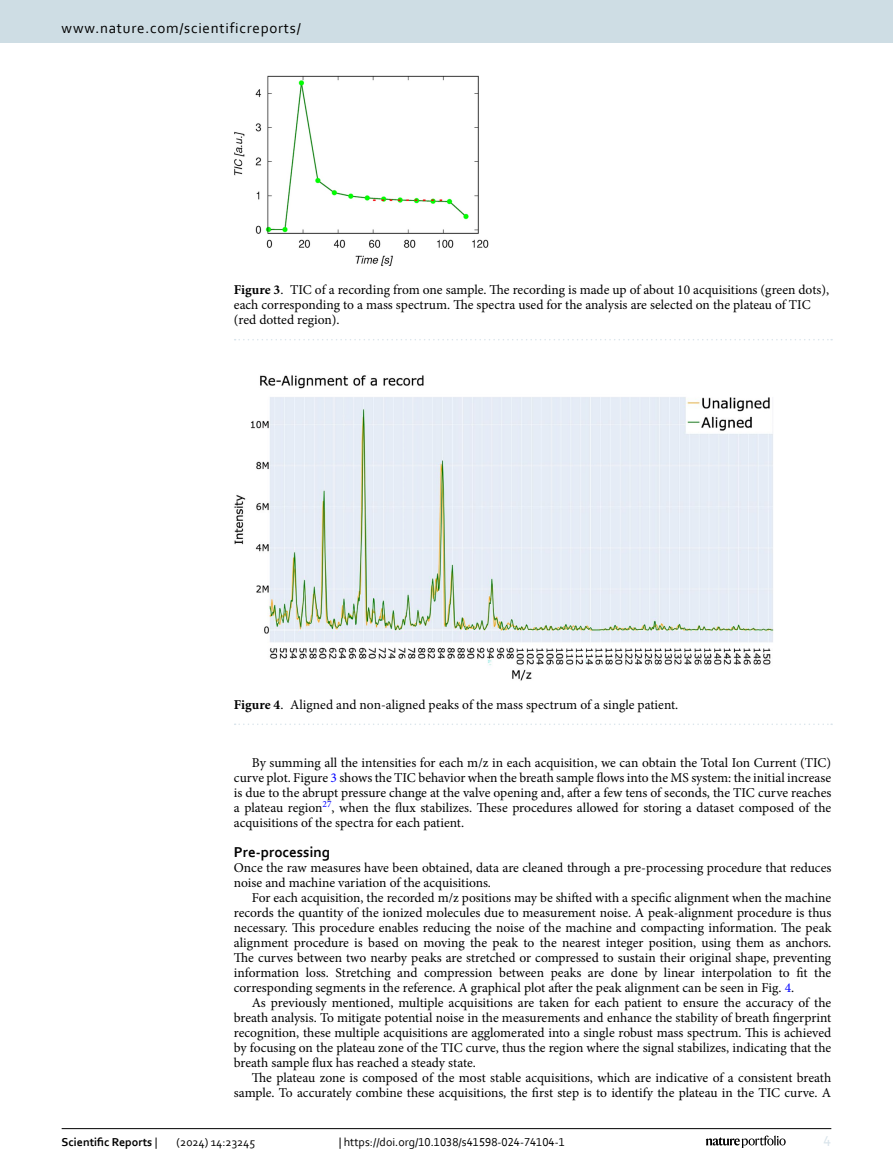
<style>
.page{position:relative;width:893px;height:1174px;background:#fff}
.page>*{position:absolute;margin:0;border:0;box-sizing:border-box;transform-origin:0 0}
.t1{font:15px "Corbel";letter-spacing:.05em;color:#000}
.Head_2{font:700 15px "Corbel";color:#000}
.t2{font:15px "Corbel";color:#d9e4eb}
.Body_Text_Indent{font:13.5px/15px "Minion Pro";color:#000;text-align:justify}
.Figure_Caption{font:13.5px/15px "Minion Pro";color:#000}
.Body_Text{font:13.5px/15px "Minion Pro";letter-spacing:-.005em;color:#000}
.t3{font:12px "Corbel";color:#000}
.t4{font:700 12px "Corbel";color:#000}
.s1{font-weight:700}
.s2{color:#00f}
.s3{font-weight:400}
</style>
<div class="page">
<img style="left:234px;top:375px;width:539px;height:306px">
<svg style="left:235px;top:723px;width:597px;height:2px"></svg>
<img style="left:234px;top:76px;width:254px;height:190px">
<svg style="left:235px;top:339px;width:597px;height:1px"></svg>
<hr style="left:62px;top:1128px;width:769px;height:1px;background:#000">
<svg style="left:706px;top:1135px;width:80px;height:12px"></svg>
<div style="left:0;top:0;width:893px;height:43px;background:#cedde4"></div>
<p class="t1" style="left:62px;top:18px;width:241px">www.nature.com/scientificreports/</p>
<p class="Figure_Caption" style="left:234px;top:283px;width:597px"><span class="s1">Figure 3</span>. TIC of a recording from one sample. The recording is made up of about 10 acquisitions (green dots), each corresponding to a mass spectrum. The spectra used for the analysis are selected on the plateau of TIC (red dotted region).</p>
<p class="Figure_Caption" style="left:234px;top:697px;width:446px"><span class="s1">Figure 4</span>. Aligned and non-aligned peaks of the mass spectrum of a single patient.</p>
<p class="Body_Text_Indent" style="left:234px;top:755px;width:599px;text-indent:18px">By summing all the intensities for each m/z in each acquisition, we can obtain the Total Ion Current (TIC) curve plot. Figure <span class="s2">3</span> shows the TIC behavior when the breath sample flows into the MS system: the initial increase is due to the abrupt pressure change at the valve opening and, after a few tens of seconds, the TIC curve reaches a plateau region<sup>27</sup>, when the flux stabilizes. These procedures allowed for storing a dataset composed of the acquisitions of the spectra for each patient.</p>
<p class="Head_2" style="left:234px;top:842px;width:98px">Pre-processing</p>
<p class="Body_Text" style="left:234px;top:860px;width:599px">Once the raw measures have been obtained, data are cleaned through a pre-processing procedure that reduces noise and machine variation of the acquisitions.</p>
<p class="Body_Text_Indent" style="left:234px;top:890px;width:599px;text-indent:18px">For each acquisition, the recorded m/z positions may be shifted with a specific alignment when the machine records the quantity of the ionized molecules due to measurement noise. A peak-alignment procedure is thus necessary. This procedure enables reducing the noise of the machine and compacting information. The peak alignment procedure is based on moving the peak to the nearest integer position, using them as anchors.<br>The curves between two nearby peaks are stretched or compressed to sustain their original shape, preventing information loss. Stretching and compression between peaks are done by linear interpolation to fit the corresponding segments in the reference. A graphical plot after the peak alignment can be seen in Fig. <span class="s2">4</span>.</p>
<p class="Body_Text_Indent" style="left:234px;top:995px;width:599px;text-indent:18px">As previously mentioned, multiple acquisitions are taken for each patient to ensure the accuracy of the breath analysis. To mitigate potential noise in the measurements and enhance the stability of breath fingerprint recognition, these multiple acquisitions are agglomerated into a single robust mass spectrum. This is achieved by focusing on the plateau zone of the TIC curve, thus the region where the signal stabilizes, indicating that the breath sample flux has reached a steady state.</p>
<p class="Body_Text_Indent" style="left:234px;top:1070px;width:599px;text-align:right">The plateau zone is composed of the most stable acquisitions, which are indicative of a consistent breath sample. To accurately combine these acquisitions, the first step is to identify the plateau in the TIC curve. A</p>
<p class="t4" style="left:62px;top:1134px;width:97px">Scientific Reports <span class="s3">|</span></p>
<p class="t3" style="left:177px;top:1134px;width:80px">(2024) 14:23245</p>
<p class="t3" style="left:339px;top:1134px;width:228px">| https://doi.org/10.1038/s41598-024-74104-1</p>
<p class="t2" style="left:824px;top:1132px;width:9px">4</p>
</div>
